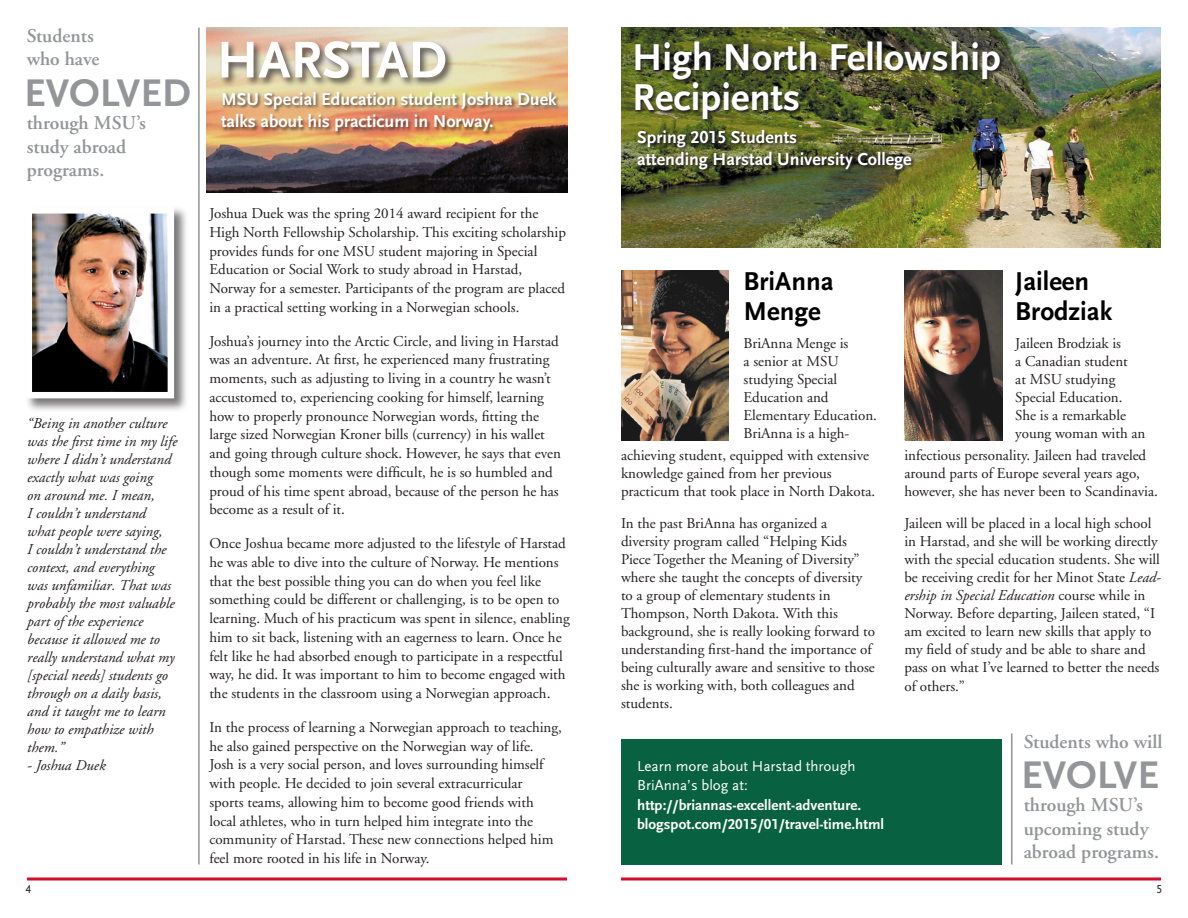
<style>
.page{position:relative;width:1188px;height:918px;background:#fff}
.page>*{position:absolute;margin:0;border:0;box-sizing:border-box;transform-origin:0 0}
.t1{font:700 54px "Scala Sans LF";color:#fff}
.t2{font:700 40.2px "Scala Sans LF";color:#939598}
.t3{font:700 39.15px/40.3px "Scala Sans LF";color:#fff}
.t4{font:700 27px/30px "Scala Sans LF";color:#000}
.t5{font:600 19.5px/23.4px "Adobe Garamond";color:#939598}
.t6{font:700 18px/22.5px "Scala Sans LF";color:#fff}
.t7{font:15px/18px "Adobe Garamond";color:#231f20}
.t8{font:italic 15px/18px "Adobe Garamond";color:#231f20}
.t9{font:700 15px/19.5px "Scala Sans LF";color:#fff}
.t10{font:15px "Scala Sans LF";color:#231f20}
.t11{font:12px "Scala Sans LF";color:#231f20}
.s1{font-weight:400}
.s2{font-style:italic}
</style>
<div class="page">
<img style="left:206px;top:27px;width:361px;height:165px">
<hr style="left:27px;top:878px;width:540px;height:2px;background:#d30d2b">
<div style="left:220px;top:91px;width:341px;height:46px;background:#231f20;opacity:.7"></div>
<div style="left:220px;top:39px;width:235px;height:49px;background:#231f20;opacity:.7"></div>
<div style="left:24px;top:206px;width:165px;height:207px;background:#231f20;opacity:.6"></div>
<img style="left:33px;top:214px;width:134px;height:177px">
<div style="left:26px;top:207px;width:148px;height:191px;border:6px solid #fff"></div>
<hr style="left:621px;top:878px;width:540px;height:2px;background:#d30d2b">
<img style="left:621px;top:27px;width:540px;height:220px">
<img style="left:636px;top:129px;width:280px;height:45px">
<div style="left:621px;top:739px;width:380px;height:126px;background:#086241"></div>
<svg style="left:634px;top:41px;width:371px;height:83px;background:#4a5027"></svg>
<hr style="left:198px;top:28px;width:2px;height:837px;background:#939598">
<hr style="left:1011px;top:733px;width:1px;height:132px;background:#939598">
<img style="left:904px;top:270px;width:98px;height:171px">
<img style="left:621px;top:270px;width:108px;height:171px">
<svg style="left:27px;top:877px;width:7px;height:4px"></svg>
<p class="t5" style="left:27px;top:25px;width:69px">Students</p>
<p class="t5" style="left:27px;top:48px;width:74px">who have</p>
<p class="t2" style="left:24px;top:71px;width:168px">EVOLVED</p>
<p class="t5" style="left:27px;top:112px;width:121px">through MSU’s study abroad</p>
<p class="t5" style="left:27px;top:159px;width:79px">programs.</p>
<p class="t8" style="left:27px;top:414px;width:151px">“Being in another culture was the first time in my life where I didn’t understand exactly what was going<br>on around me. I mean,<br>I couldn’t understand what people were saying,<br>I couldn’t understand the context, and everything was unfamiliar. That was probably the most valuable part of the experience because it allowed me to really understand what my [special needs] students go through on a daily basis, and it taught me to learn how to empathize with them.”</p>
<p class="t8" style="left:27px;top:756px;width:80px">- Joshua Duek</p>
<p class="t1" style="left:217px;top:31px;width:231px">HARSTAD</p>
<p class="t6" style="left:221px;top:88px;width:337px">MSU Special Education student Joshua Duek talks about his practicum in Norway.</p>
<p class="t7" style="left:209px;top:204px;width:358px;line-height:18.8px">Joshua Duek was the spring 2014 award recipient for the High North Fellowship Scholarship. This exciting scholarship provides funds for one MSU student majoring in Special Education or Social Work to study abroad in Harstad, Norway for a semester. Participants of the program are placed in a practical setting working in a Norwegian schools.</p>
<p class="t7" style="left:209px;top:332px;width:353px;line-height:18.8px">Joshua’s journey into the Arctic Circle, and living in Harstad was an adventure. At first, he experienced many frustrating moments, such as adjusting to living in a country he wasn’t accustomed to, experiencing cooking for himself, learning how to properly pronounce Norwegian words, fitting the large sized Norwegian Kroner bills (currency) in his wallet and going through culture shock. However, he says that even though some moments were difficult, he is so humbled and proud of his time spent abroad, because of the person he has become as a result of it.</p>
<p class="t7" style="left:209px;top:534px;width:362px;line-height:18.8px">Once Joshua became more adjusted to the lifestyle of Harstad he was able to dive into the culture of Norway. He mentions that the best possible thing you can do when you feel like something could be different or challenging, is to be open to learning. Much of his practicum was spent in silence, enabling him to sit back, listening with an eagerness to learn. Once he felt like he had absorbed enough to participate in a respectful way, he did. It was important to him to become engaged with the students in the classroom using a Norwegian approach.</p>
<p class="t7" style="left:209px;top:718px;width:354px;line-height:18.8px">In the process of learning a Norwegian approach to teaching, he also gained perspective on the Norwegian way of life.<br>Josh is a very social person, and loves surrounding himself with people. He decided to join several extracurricular<br>sports teams, allowing him to become good friends with local athletes, who in turn helped him integrate into the community of Harstad. These new connections helped him feel more rooted in his life in Norway.</p>
<p class="t3" style="left:632px;top:38px;width:370px">High North Fellowship<br>Recipients</p>
<p class="t6" style="left:637px;top:126px;width:162px">Spring 2015 Students</p>
<p class="t6" style="left:637px;top:148px;width:276px">attending Harstad University College</p>
<p class="t4" style="left:744px;top:267px;width:92px">BriAnna<br>Menge</p>
<p class="t7" style="left:744px;top:334px;width:135px">BriAnna Menge is<br>a senior at MSU studying Special<br>Education and<br>Elementary Education.<br>BriAnna is a high-</p>
<p class="t7" style="left:621px;top:447px;width:256px">achieving student, equipped with extensive knowledge gained from her previous practicum that took place in North Dakota.</p>
<p class="t7" style="left:621px;top:514px;width:256px">In the past BriAnna has organized a diversity program called “Helping Kids Piece Together the Meaning of Diversity” where she taught the concepts of diversity to a group of elementary students in Thompson, North Dakota. With this background, she is really looking forward to understanding first-hand the importance of being culturally aware and sensitive to those she is working with, both colleagues and students.</p>
<p class="t9" style="left:637px;top:756px;width:248px"><span class="s1">Learn more about Harstad through BriAnna’s blog at: </span>http://briannas-excellent-adventure. blogspot.com/2015/01/travel-time.html</p>
<p class="t4" style="left:1015px;top:267px;width:99px">Jaileen<br>Brodziak</p>
<p class="t7" style="left:1015px;top:334px;width:132px">Jaileen Brodziak is<br>a Canadian student<br>at MSU studying<br>Special Education.<br>She is a remarkable young woman with an</p>
<p class="t7" style="left:904px;top:447px;width:255px">infectious personality. Jaileen had traveled around parts of Europe several years ago, however, she has never been to Scandinavia.</p>
<p class="t7" style="left:904px;top:514px;width:258px">Jaileen will be placed in a local high school in Harstad, and she will be working directly with the special education students. She will be receiving credit for her Minot State <span class="s2">Lead&shy;ership in Special Education</span> course while in Norway. Before departing, Jaileen stated, “I am excited to learn new skills that apply to my field of study and be able to share and pass on what I’ve learned to better the needs</p>
<p class="t7" style="left:904px;top:678px;width:62px">of others.”</p>
<p class="t5" style="left:1024px;top:730px;width:140px">Students who will</p>
<p class="t2" style="left:1021px;top:753px;width:140px">EVOLVE</p>
<p class="t5" style="left:1024px;top:794px;width:137px">through MSU’s upcoming study abroad programs.</p>
<p class="t11" style="left:26px;top:883px;width:7px">4</p>
<p class="t11" style="left:1156px;top:883px;width:7px">5</p>
<p class="t10" style="left:25px;top:882px;width:9px">2</p>
</div>
